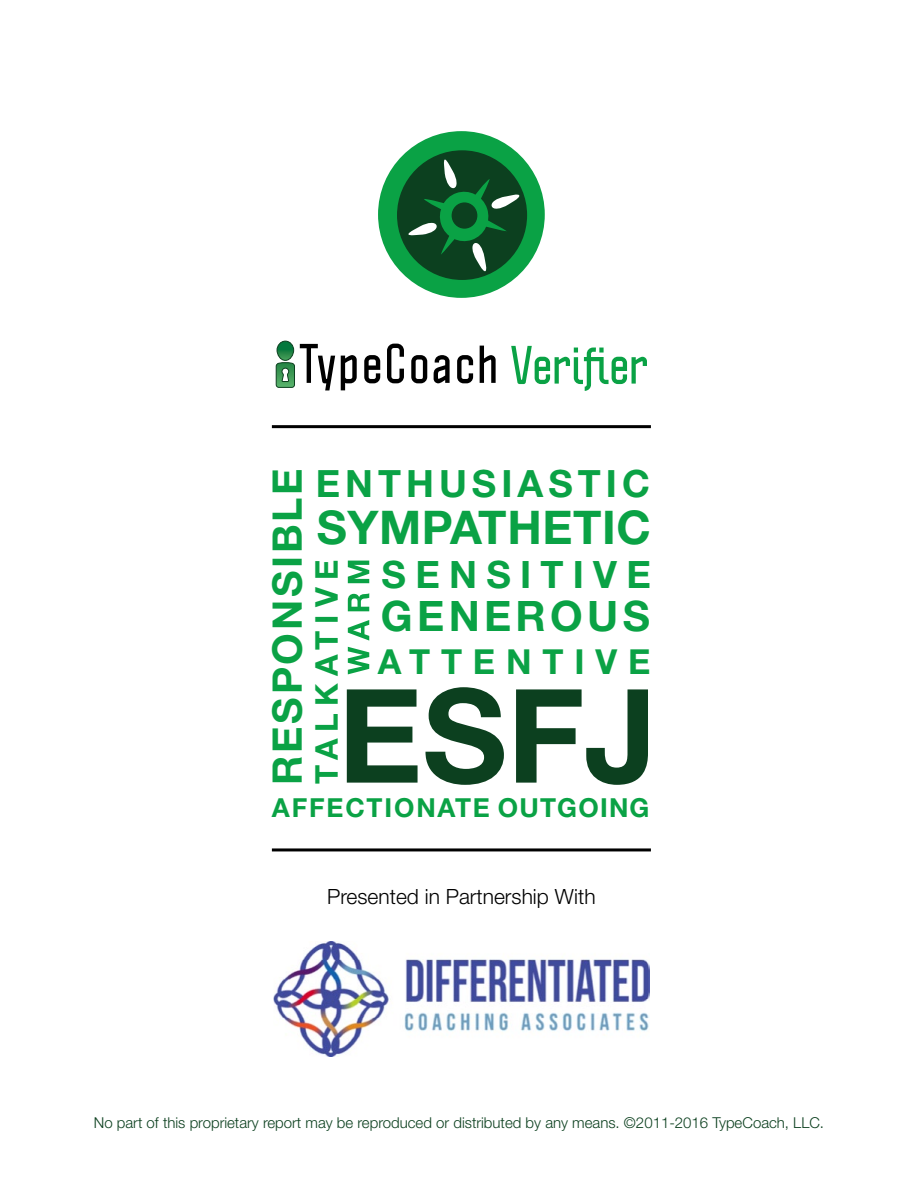
<style>
.page{position:relative;width:918px;height:1188px;background:#fff}
.page>*{position:absolute;margin:0;border:0;box-sizing:border-box;transform-origin:0 0}
.t1{font:700 46.5px "Helvetica Neue";letter-spacing:.015em;color:#0aa245}
.t2{font:700 42px "Helvetica Neue";letter-spacing:.105em;color:#0aa245}
.t3{font:700 40.8px "Helvetica Neue";letter-spacing:.065em;color:#0aa245}
.t4{font:700 37.8px "Helvetica Neue";letter-spacing:.245em;color:#0aa245}
.t5{font:700 37.65px "Helvetica Neue";letter-spacing:.135em;color:#0aa245}
.t6{font:700 34.5px "Helvetica Neue";letter-spacing:.315em;color:#0aa245}
.t7{font:700 31.35px "Helvetica Neue";letter-spacing:.225em;color:#0aa245}
.t8{font:700 26.25px "Helvetica Neue";letter-spacing:.07em;color:#0aa245}
.t9{font:300 21px "Helvetica Neue";color:#000}
.t10{font:300 15px "Helvetica Neue";color:#0c401f}
</style>
<div class="page">
<div style="left:378px;top:131px;width:167px;height:167px;background:#0aa245;border-radius:50%"></div>
<div style="left:397px;top:150px;width:130px;height:130px;background:#0c401f;border-radius:50%"></div>
<svg style="left:406px;top:158px;width:115px;height:115px"></svg>
<div style="left:452px;top:202px;width:25px;height:27px;background:#0c401f;border-radius:50%"></div>
<svg style="left:341px;top:355px;width:16px;height:35px"></svg>
<svg style="left:364px;top:355px;width:16px;height:28px"></svg>
<svg style="left:387px;top:344px;width:17px;height:39px"></svg>
<svg style="left:411px;top:355px;width:16px;height:28px"></svg>
<svg style="left:434px;top:355px;width:16px;height:28px"></svg>
<svg style="left:457px;top:355px;width:16px;height:28px"></svg>
<svg style="left:480px;top:346px;width:16px;height:37px"></svg>
<svg style="left:275px;top:341px;width:60px;height:49px"></svg>
<svg style="left:511px;top:346px;width:136px;height:45px"></svg>
<hr style="left:272px;top:425px;width:379px;height:3px;background:#000">
<hr style="left:272px;top:848px;width:379px;height:3px;background:#000">
<svg style="left:347px;top:687px;width:301px;height:98px"></svg>
<svg style="left:348px;top:561px;width:21px;height:113px"></svg>
<img style="left:274px;top:942px;width:375px;height:115px">
<h3 class="t3" style="left:255px;top:785px;width:318px;rotate:-90deg">RESPONSIBLE</h3>
<h3 class="t5" style="left:316px;top:454px;width:336px">ENTHUSIASTIC</h3>
<h1 class="t1" style="left:317px;top:490px;width:336px">SYMPATHETIC</h1>
<h3 class="t7" style="left:302px;top:784px;width:226px;rotate:-90deg">TALKATIVE</h3>
<h3 class="t4" style="left:382px;top:545px;width:271px">SENSITIVE</h3>
<h2 class="t2" style="left:381px;top:583px;width:271px">GENEROUS</h2>
<h3 class="t6" style="left:378px;top:634px;width:274px">ATTENTIVE</h3>
<h3 class="t8" style="left:272px;top:787px;width:379px">AFFECTIONATE OUTGOING</h3>
<h3 class="t9" style="left:327px;top:879px;width:270px">Presented in Partnership With</h3>
<p class="t10" style="left:94px;top:1111px;width:732px">No part of this proprietary report may be reproduced or distributed by any means. ©2011-2016 TypeCoach, LLC.</p>
</div>
